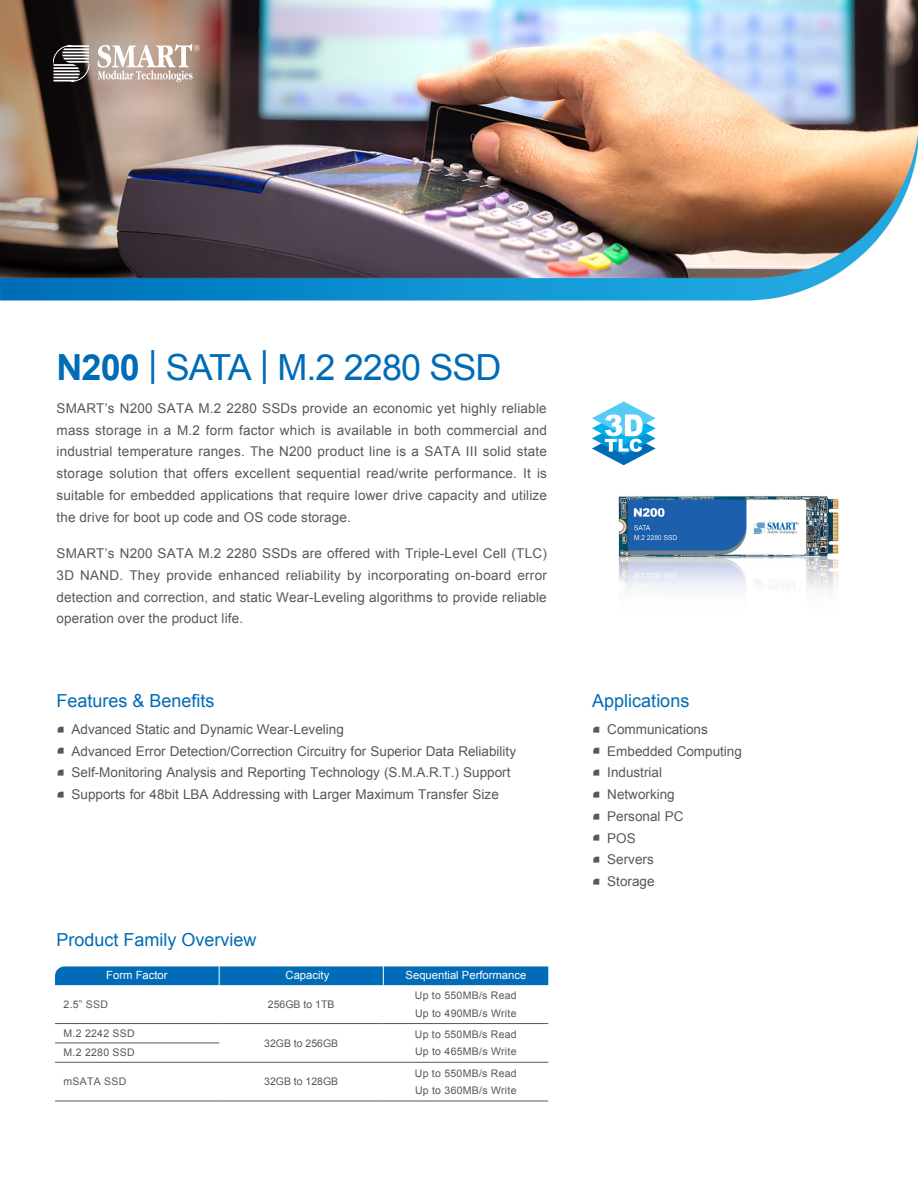
<style>
.page{position:relative;width:918px;height:1188px;background:#fff}
.page>*{position:absolute;margin:0;border:0;box-sizing:border-box;transform-origin:0 0}
.t1{font:36px "Arial";letter-spacing:-.025em;color:#006bb6}
.SubHeadline{font:18px "Arial";color:#006bb6}
.Body_Text{font:13.5px/21.8px "Arial";color:#57585a;text-align:justify}
.t2{font:11.25px "Arial";color:#fff}
.Table_Text{font:10.5px/17.2px "Arial";letter-spacing:.025em;color:#57585a}
.Table_Text-2{font:10.5px "Arial";color:#57585a}
.s1{font-weight:700}
.s2{font-family:"My Font";font-size:24px}
</style>
<div class="page">
<img style="left:0;top:0;width:918px;height:115px">
<img style="left:0;top:115px;width:918px;height:186px">
<svg style="left:98px;top:44px;width:102px;height:38px"></svg>
<svg style="left:53px;top:45px;width:36px;height:37px"></svg>
<div style="left:55px;top:966px;width:493px;height:19px;background:#006bb6"></div>
<hr style="left:55px;top:1023px;width:164px;height:1px;background:#57585a">
<hr style="left:219px;top:1023px;width:164px;height:1px;background:#57585a">
<hr style="left:383px;top:1023px;width:165px;height:1px;background:#57585a">
<hr style="left:55px;top:1043px;width:164px;height:1px;background:#57585a">
<hr style="left:55px;top:1062px;width:164px;height:1px;background:#57585a">
<hr style="left:219px;top:1062px;width:164px;height:1px;background:#57585a">
<hr style="left:383px;top:1062px;width:165px;height:1px;background:#57585a">
<hr style="left:55px;top:1101px;width:164px;height:1px;background:#57585a">
<hr style="left:219px;top:1101px;width:164px;height:1px;background:#57585a">
<hr style="left:383px;top:1101px;width:165px;height:1px;background:#57585a">
<img style="left:618px;top:465px;width:221px;height:127px">
<svg style="left:592px;top:401px;width:64px;height:64px"></svg>
<p class="t1" style="left:57px;top:344px;width:447px"><span class="s1">N200</span> | SATA | M.2 2280 SSD</p>
<p class="Body_Text" style="left:57px;top:397px;width:492px">SMART’s N200 SATA M.2 2280 SSDs provide an economic yet highly reliable mass storage in a M.2 form factor which is available in both commercial and industrial temperature ranges. The N200 product line is a SATA III solid state storage solution that offers excellent sequential read/write performance. It is suitable for embedded applications that require lower drive capacity and utilize the drive for boot up code and OS code storage.</p>
<p class="Body_Text" style="left:57px;top:543px;width:492px">SMART’s N200 SATA M.2 2280 SSDs are offered with Triple-Level Cell (TLC)<br>3D NAND. They provide enhanced reliability by incorporating on-board error detection and correction, and static Wear-Leveling algorithms to provide reliable operation over the product life.</p>
<p class="SubHeadline" style="left:57px;top:689px;width:160px">Features &amp; Benefits</p>
<p class="Body_Text" style="left:57px;top:718px;width:289px"><span class="s2">•</span> Advanced Static and Dynamic Wear-Leveling</p>
<p class="Body_Text" style="left:57px;top:740px;width:461px"><span class="s2">•</span> Advanced Error Detection/Correction Circuitry for Superior Data Reliability</p>
<p class="Body_Text" style="left:57px;top:762px;width:455px"><span class="s2">•</span> Self-Monitoring Analysis and Reporting Technology (S.M.A.R.T.) Support</p>
<p class="Body_Text" style="left:57px;top:784px;width:444px"><span class="s2">•</span> Supports for 48bit LBA Addressing with Larger Maximum Transfer Size</p>
<p class="SubHeadline" style="left:57px;top:928px;width:202px">Product Family Overview</p>
<p class="t2" style="left:106px;top:968px;width:63px">Form Factor</p>
<p class="t2" style="left:286px;top:968px;width:45px">Capacity</p>
<p class="t2" style="left:406px;top:968px;width:122px">Sequential Performance</p>
<p class="Table_Text" style="left:64px;top:996px;width:46px">2.5” SSD</p>
<p class="Table_Text-2" style="left:268px;top:997px;width:68px">256GB to 1TB</p>
<p class="Table_Text" style="left:415px;top:987px;width:103px">Up to 550MB/s Read<br>Up to 490MB/s Write</p>
<p class="Table_Text" style="left:64px;top:1025px;width:73px">M.2 2242 SSD</p>
<p class="Table_Text-2" style="left:264px;top:1036px;width:76px">32GB to 256GB</p>
<p class="Table_Text" style="left:415px;top:1026px;width:103px">Up to 550MB/s Read</p>
<p class="Table_Text" style="left:64px;top:1044px;width:73px">M.2 2280 SSD</p>
<p class="Table_Text" style="left:415px;top:1043px;width:103px">Up to 465MB/s Write</p>
<p class="Table_Text" style="left:64px;top:1073px;width:64px">mSATA SSD</p>
<p class="Table_Text-2" style="left:264px;top:1075px;width:76px">32GB to 128GB</p>
<p class="Table_Text" style="left:415px;top:1065px;width:103px">Up to 550MB/s Read<br>Up to 360MB/s Write</p>
<p class="SubHeadline" style="left:592px;top:689px;width:99px">Applications</p>
<p class="Body_Text" style="left:592px;top:718px;width:117px"><span class="s2">•</span> Communications</p>
<p class="Body_Text" style="left:592px;top:740px;width:151px"><span class="s2">•</span> Embedded Computing</p>
<p class="Body_Text" style="left:592px;top:762px;width:71px"><span class="s2">•</span> Industrial</p>
<p class="Body_Text" style="left:592px;top:784px;width:84px"><span class="s2">•</span> Networking</p>
<p class="Body_Text" style="left:592px;top:805px;width:93px"><span class="s2">•</span> Personal PC</p>
<p class="Body_Text" style="left:592px;top:827px;width:45px"><span class="s2">•</span> POS</p>
<p class="Body_Text" style="left:592px;top:849px;width:63px"><span class="s2">•</span> Servers</p>
<p class="Body_Text" style="left:592px;top:871px;width:64px"><span class="s2">•</span> Storage</p>
</div>
